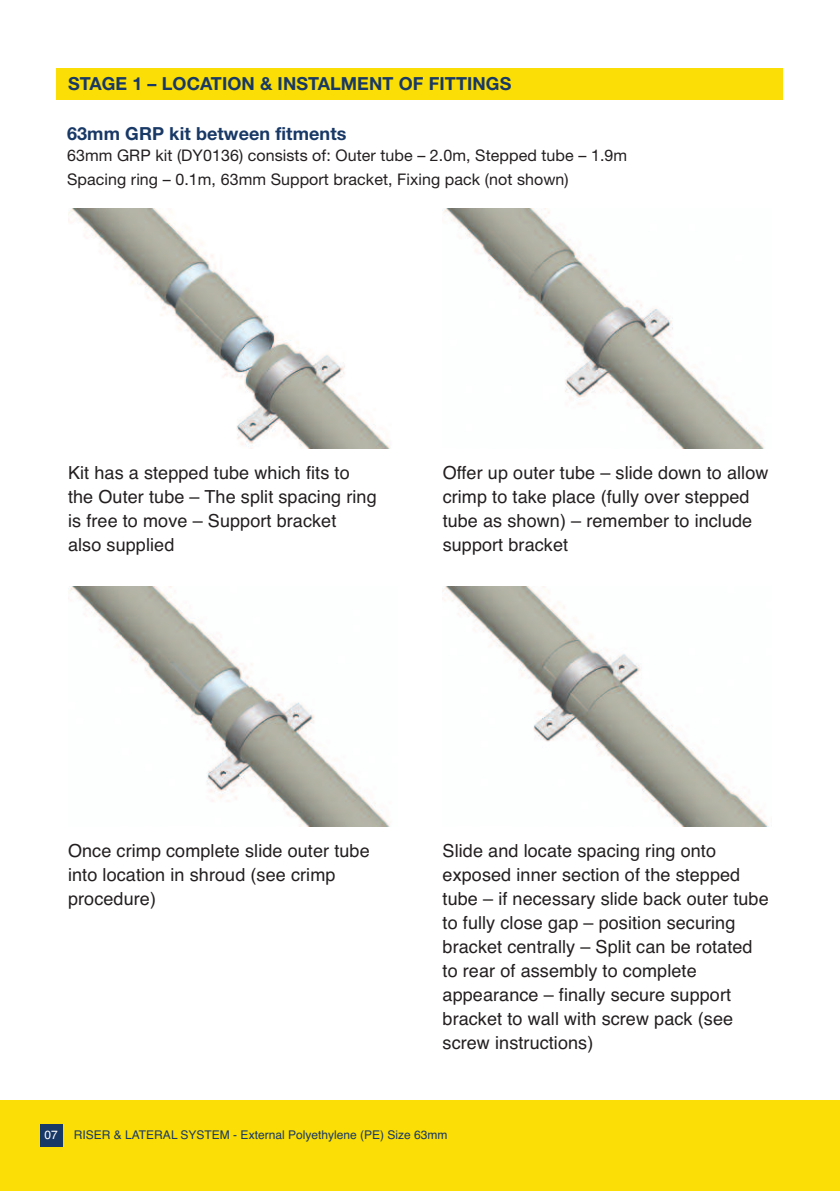
<style>
.page{position:relative;width:840px;height:1191px;background:#fff}
.page>*{position:absolute;margin:0;border:0;box-sizing:border-box;transform-origin:0 0}
.t1{font:18px/24px "Helvetica";letter-spacing:.005em;color:#231f20}
.t2{font:700 18px "Helvetica Neue";letter-spacing:.005em;color:#183866}
.t3{font:16px/24px "Helvetica Neue";letter-spacing:.005em;color:#231f20}
.t4{font:12px "Helvetica";color:#183866}
.t5{font:12px "Helvetica";color:#fff}
</style>
<div class="page">
<div style="left:0;top:1100px;width:839px;height:91px;background:#fade06"></div>
<div style="left:40px;top:1124px;width:22px;height:23px;background:#183866"></div>
<div style="left:57px;top:68px;width:725px;height:31px;background:#fade06"></div>
<img style="left:68px;top:208px;width:322px;height:240px">
<img style="left:442px;top:208px;width:323px;height:240px">
<img style="left:68px;top:586px;width:322px;height:240px">
<img style="left:442px;top:586px;width:326px;height:240px">
<p class="t2" style="left:68px;top:67px;width:444px">STAGE 1 – LOCATION &amp; INSTALMENT OF FITTINGS</p>
<p class="t2" style="left:67px;top:117px;width:281px">63mm GRP kit between fitments</p>
<p class="t3" style="left:67px;top:142px;width:561px">63mm GRP kit (DY0136) consists of: Outer tube – 2.0m, Stepped tube – 1.9m<br>Spacing ring – 0.1m, 63mm Support bracket, Fixing pack (not shown)</p>
<p class="t1" style="left:68px;top:461px;width:310px">Kit has a stepped tube which fits to the Outer tube – The split spacing ring is free to move – Support bracket<br>also supplied</p>
<p class="t1" style="left:442px;top:461px;width:327px">Offer up outer tube – slide down to allow crimp to take place (fully over stepped tube as shown) – remember to include support bracket</p>
<p class="t1" style="left:68px;top:838px;width:303px">Once crimp complete slide outer tube into location in shroud (see crimp procedure)</p>
<p class="t1" style="left:442px;top:838px;width:327px">Slide and locate spacing ring onto exposed inner section of the stepped tube – if necessary slide back outer tube to fully close gap – position securing bracket centrally – Split can be rotated to rear of assembly to complete appearance – finally secure support bracket to wall with screw pack (see screw instructions)</p>
<p class="t5" style="left:44px;top:1128px;width:15px">07</p>
<p class="t4" style="left:74px;top:1128px;width:375px">RISER &amp; LATERAL SYSTEM - External Polyethylene (PE) Size 63mm</p>
</div>
